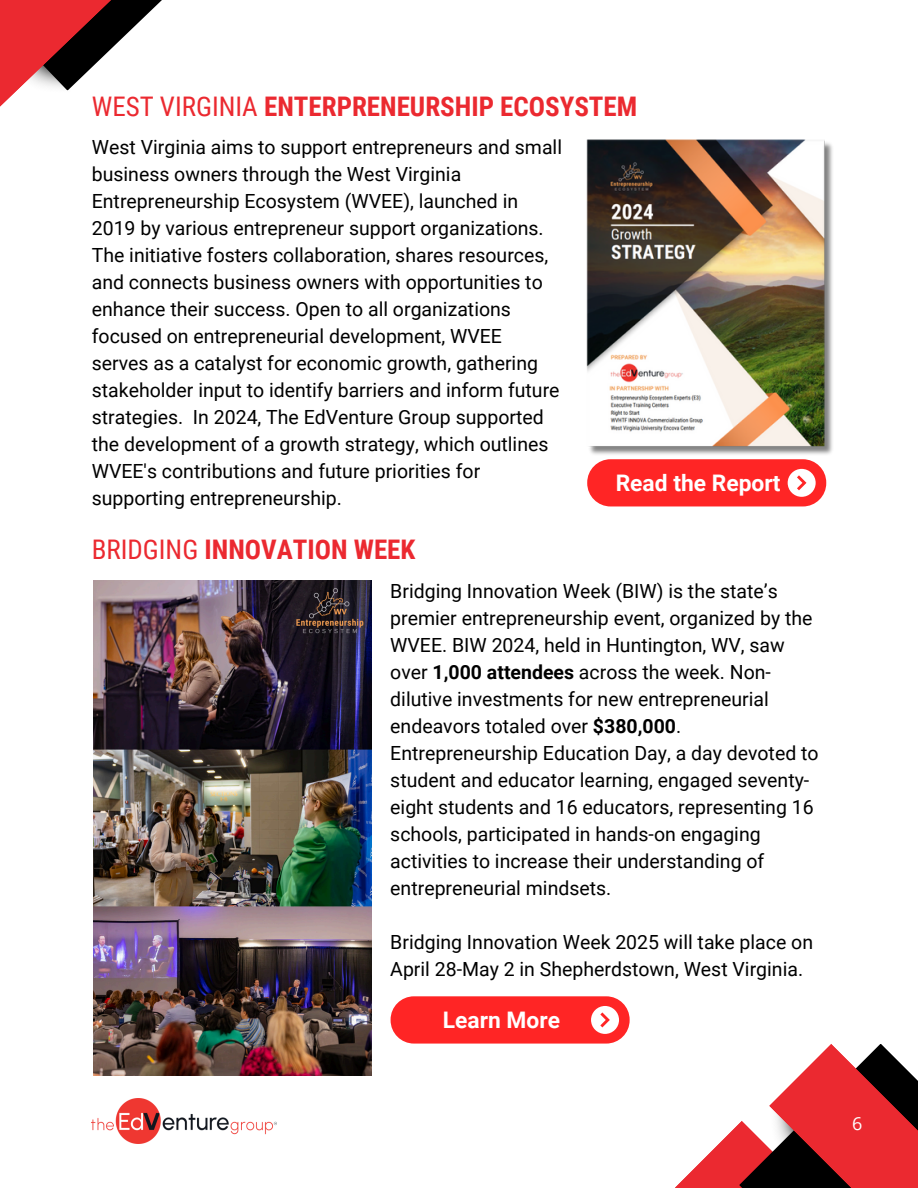
<style>
.page{position:relative;width:918px;height:1188px;background:#fff}
.page>*{position:absolute;margin:0;border:0;box-sizing:border-box;transform-origin:0 0}
.t1{font:700 27px "Roboto Condensed";color:#eb2930}
.t2{font:700 22.8px "Roboto";color:#fff}
.t3{font:19.5px/27px "Roboto";color:#000}
.t4{font:18px "Open Sans";color:#fff}
.s1{font-weight:400}
.s2{font-weight:700}
</style>
<div class="page">
<svg style="left:0;top:0;width:162px;height:107px"></svg>
<svg style="left:675px;top:1044px;width:243px;height:144px"></svg>
<img style="left:92px;top:1098px;width:184px;height:45px">
<img style="left:587px;top:139px;width:246px;height:316px">
<div style="left:587px;top:459px;width:239px;height:47px;background:#ff2525;border-radius:23px"></div>
<div style="left:788px;top:469px;width:28px;height:28px;background:#fff;border-radius:50%"></div>
<svg style="left:797px;top:475px;width:10px;height:15px"></svg>
<img style="left:94px;top:581px;width:278px;height:495px">
<div style="left:391px;top:996px;width:239px;height:48px;background:#ff2525;border-radius:23px"></div>
<div style="left:591px;top:1006px;width:28px;height:28px;background:#fff;border-radius:50%"></div>
<svg style="left:600px;top:1012px;width:10px;height:15px"></svg>
<p class="t1" style="left:92px;top:91px;width:547px"><span class="s1">WEST VIRGINIA</span> ENTERPRENEURSHIP ECOSYSTEM</p>
<h1 class="t3" style="left:92px;top:134px;width:472px">West Virginia aims to support entrepreneurs and small business owners through the West Virginia Entrepreneurship Ecosystem (WVEE), launched in 2019 by various entrepreneur support organizations.<br>The initiative fosters collaboration, shares resources, and connects business owners with opportunities to enhance their success. Open to all organizations focused on entrepreneurial development, WVEE serves as a catalyst for economic growth, gathering stakeholder input to identify barriers and inform future strategies. In 2024, The EdVenture Group supported the development of a growth strategy, which outlines WVEE's contributions and future priorities for supporting entrepreneurship.</h1>
<p class="t2" style="left:616px;top:470px;width:166px">Read the Report</p>
<p class="t1" style="left:92px;top:534px;width:325px"><span class="s1">BRIDGING</span> INNOVATION WEEK</p>
<h2 class="t3" style="left:390px;top:578px;width:430px">Bridging Innovation Week (BIW) is the state’s premier entrepreneurship event, organized by the WVEE. BIW 2024, held in Huntington, WV, saw over <span class="s2">1,000 attendees</span> across the week. Non&shy;dilutive investments for new entrepreneurial endeavors totaled over <span class="s2">$380,000</span>.<br>Entrepreneurship Education Day, a day devoted to student and educator learning, engaged seventy&shy;eight students and 16 educators, representing 16 schools, participated in hands-on engaging activities to increase their understanding of entrepreneurial mindsets.</h2>
<h1 class="t3" style="left:390px;top:929px;width:424px">Bridging Innovation Week 2025 will take place on<br>April 28-May 2 in Shepherdstown, West Virginia.</h1>
<p class="t2" style="left:443px;top:1007px;width:119px">Learn More</p>
<p class="t4" style="left:852px;top:1111px;width:12px">6</p>
</div>
